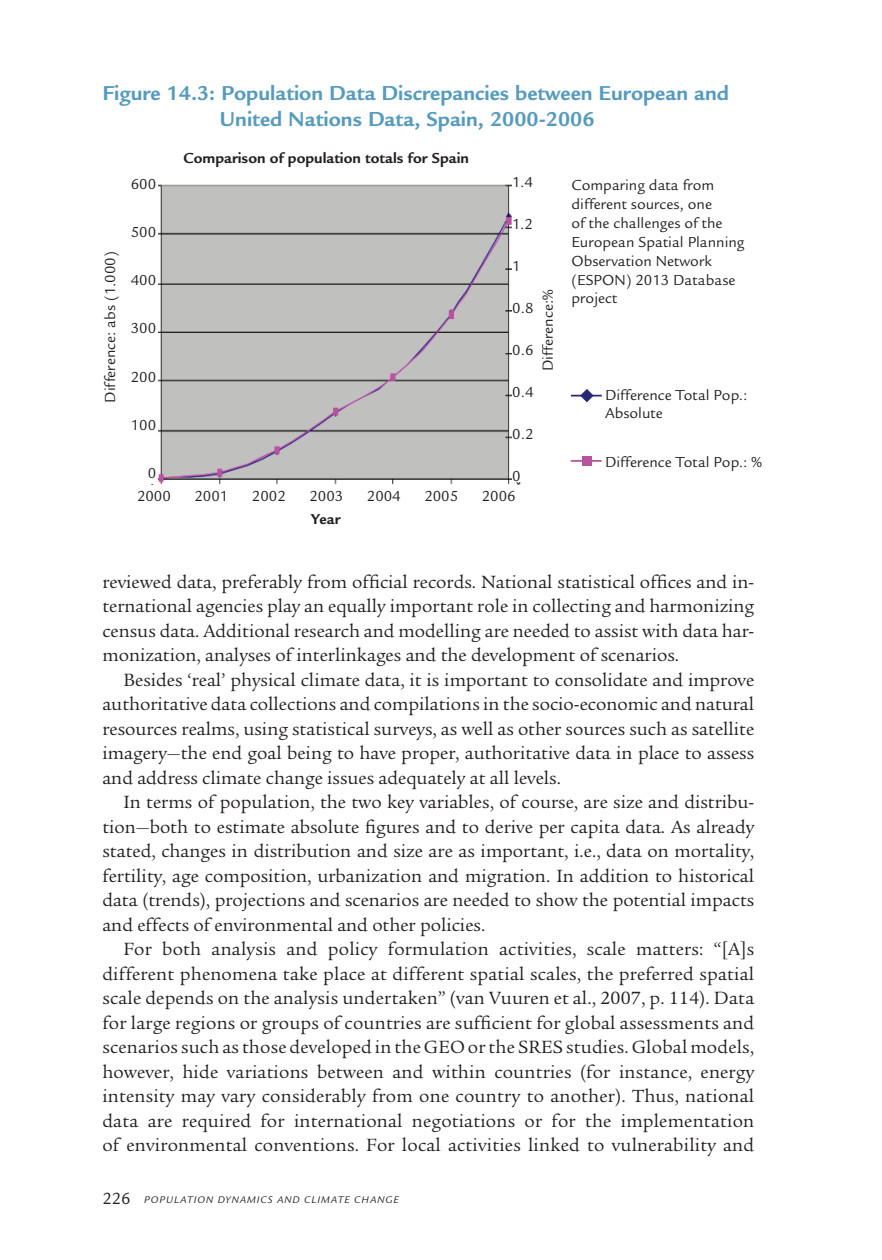
<style>
.page{position:relative;width:882px;height:1260px;background:#fff}
.page>*{position:absolute;margin:0;border:0;box-sizing:border-box;transform-origin:0 0}
.t1{font:700 21.88px/26.2px "Legacy Sans";color:#569bbd}
.t2{font:19.25px/24.5px "Legacy Serif";color:#231f20;text-align:justify}
.t3{font:15.75px/18.9px "Legacy Sans";color:#231f20}
.t4{font:700 15.75px "Legacy Sans";color:#231f20}
.t5{font:italic 10.5px "Legacy Sans";letter-spacing:.1em;color:#231f20}
.s1{font-style:normal;font-size:17.5px}
</style>
<div class="page">
<img style="left:151px;top:184px;width:370px;height:301px">
<hr style="left:571px;top:395px;width:31px;height:2px;background:#282973">
<svg style="left:580px;top:389px;width:14px;height:13px"></svg>
<hr style="left:571px;top:460px;width:31px;height:2px;background:#b9529f">
<div style="left:582px;top:456px;width:9px;height:10px;background:#b9529f"></div>
<div style="left:124px;top:178px;width:32px;height:306px;background:#fff"></div>
<div style="left:512px;top:176px;width:30px;height:306px;background:#fff"></div>
<p class="t1" style="left:220px;top:82px;width:511px;text-indent:-117px">Figure 14.3: Population Data Discrepancies between European and<br>United Nations Data, Spain, 2000-2006</p>
<p class="t3" style="left:102px;top:403px;width:153px;rotate:-90deg">Difference: abs (1.000)</p>
<p class="t3" style="left:131px;top:176px;width:27px">600</p>
<p class="t3" style="left:131px;top:224px;width:27px">500</p>
<p class="t3" style="left:131px;top:272px;width:27px">400</p>
<p class="t3" style="left:131px;top:321px;width:27px">300</p>
<p class="t3" style="left:131px;top:369px;width:27px">200</p>
<p class="t3" style="left:131px;top:417px;width:27px">100</p>
<p class="t3" style="left:148px;top:465px;width:10px">0</p>
<p class="t4" style="left:184px;top:152px;width:287px">Comparison of population totals for Spain</p>
<p class="t3" style="left:512px;top:174px;width:22px">1.4</p>
<p class="t3" style="left:512px;top:216px;width:22px">1.2</p>
<p class="t3" style="left:512px;top:258px;width:10px">1</p>
<p class="t3" style="left:512px;top:300px;width:23px">0.8</p>
<p class="t3" style="left:512px;top:342px;width:23px">0.6</p>
<p class="t3" style="left:512px;top:384px;width:23px">0.4</p>
<p class="t3" style="left:512px;top:426px;width:23px">0.2</p>
<p class="t3" style="left:512px;top:468px;width:10px">0</p>
<p class="t3" style="left:137px;top:488px;width:35px">2000</p>
<p class="t3" style="left:195px;top:488px;width:35px">2001</p>
<p class="t3" style="left:252px;top:488px;width:35px">2002</p>
<p class="t3" style="left:309px;top:488px;width:35px">2003</p>
<p class="t3" style="left:367px;top:488px;width:35px">2004</p>
<p class="t3" style="left:424px;top:488px;width:35px">2005</p>
<p class="t3" style="left:482px;top:488px;width:35px">2006</p>
<p class="t4" style="left:311px;top:513px;width:31px">Year</p>
<p class="t3" style="left:540px;top:371px;width:83px;rotate:-90deg">Difference:%</p>
<p class="t3" style="left:571px;top:177px;width:175px">Comparing data from different sources, one<br>of the challenges of the<br>European Spatial Planning<br>Observation Network (ESPON) 2013 Database project</p>
<p class="t3" style="left:605px;top:387px;width:144px">Difference Total Pop.:<br>Absolute</p>
<p class="t3" style="left:605px;top:454px;width:158px">Difference Total Pop.: %</p>
<p class="t2" style="left:102px;top:572px;width:653px">reviewed data, preferably from official records. National statistical offices and in&shy;ternational agencies play an equally important role in collecting and harmonizing census data. Additional research and modelling are needed to assist with data har&shy;monization, analyses of interlinkages and the development of scenarios.</p>
<p class="t2" style="left:102px;top:670px;width:653px;text-indent:21px">Besides ‘real’ physical climate data, it is important to consolidate and improve authoritative data collections and compilations in the socio-economic and natural resources realms, using statistical surveys, as well as other sources such as satellite imagery—the end goal being to have proper, authoritative data in place to assess and address climate change issues adequately at all levels.</p>
<p class="t2" style="left:102px;top:792px;width:653px;text-indent:21px">In terms of population, the two key variables, of course, are size and distribu&shy;tion—both to estimate absolute figures and to derive per capita data. As already stated, changes in distribution and size are as important, i.e., data on mortality, fertility, age composition, urbanization and migration. In addition to historical data (trends), projections and scenarios are needed to show the potential impacts and effects of environmental and other policies.</p>
<p class="t2" style="left:102px;top:939px;width:653px;text-indent:21px">For both analysis and policy formulation activities, scale matters: “[A]s different phenomena take place at different spatial scales, the preferred spatial scale depends on the analysis undertaken” (van Vuuren et al., 2007, p. 114). Data for large regions or groups of countries are sufficient for global assessments and scenarios such as those developed in the GEO or the SRES studies. Global models, however, hide variations between and within countries (for instance, energy intensity may vary considerably from one country to another). Thus, national data are required for international negotiations or for the implementation of environmental conventions. For local activities linked to vulnerability and</p>
<p class="t5" style="left:102px;top:1196px;width:298px"><span class="s1">226</span> POPULATION DYNAMICS AND CLIMATE CHANGE</p>
</div>
